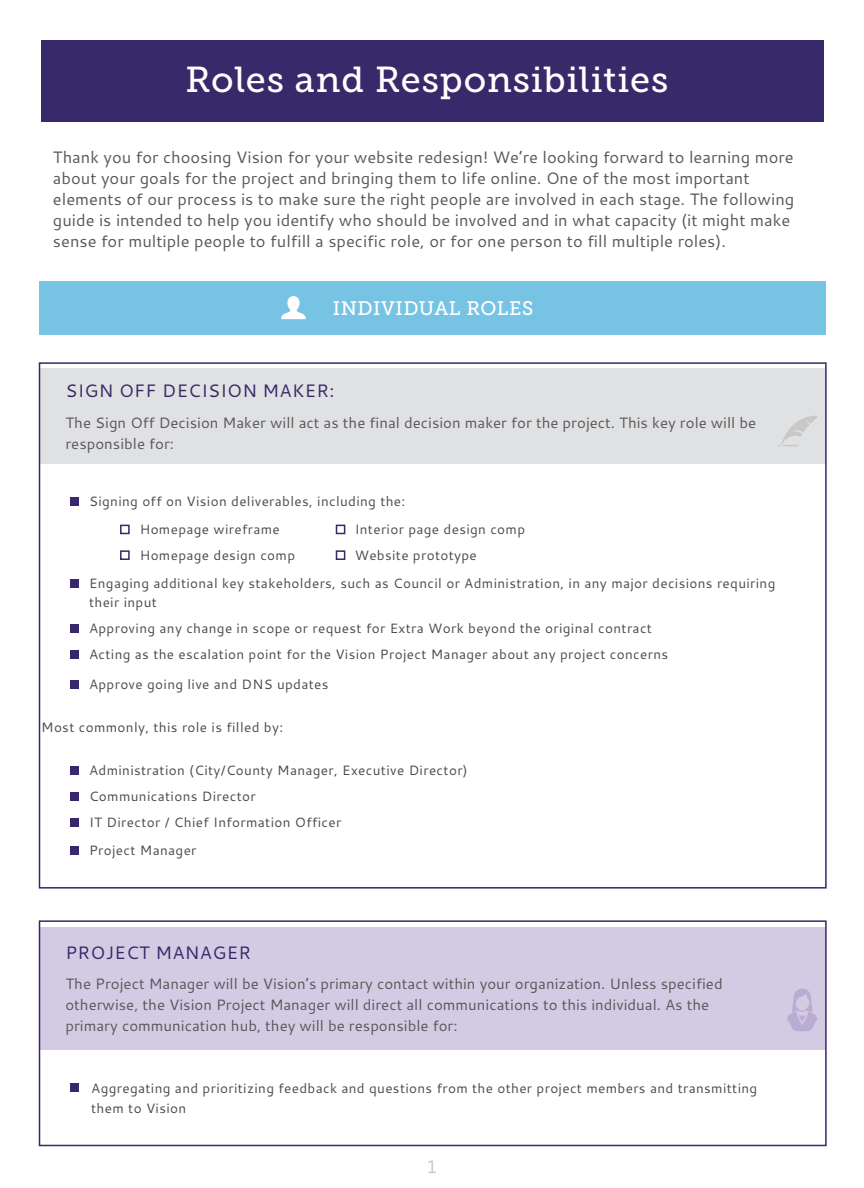
<style>
.page{position:relative;width:864px;height:1188px;background:#fff}
.page>*{position:absolute;margin:0;border:0;box-sizing:border-box;transform-origin:0 0}
.t1{font:36px "Museo Slab 500";letter-spacing:.025em;color:#fff}
.t2{font:19.5px "Museo Slab 500";letter-spacing:.025em;color:#fff}
.t3{font:18px "Cantarell";letter-spacing:.02em;color:#382768}
.t4{font:18px "Cantarell";color:#c8c8c5}
.t5{font:16.5px/21px "Cantarell";color:#59585a}
.t6{font:15px/21px "Cantarell";color:#59585a}
.t7{font:13.5px/19.5px "Cantarell";letter-spacing:.025em;color:#484c4f}
</style>
<div class="page">
<div style="left:40px;top:368px;width:786px;height:95px;background:#e0e1e2"></div>
<div style="left:40px;top:928px;width:786px;height:122px;background:#d3cbe4"></div>
<div style="left:39px;top:920px;width:788px;height:226px;border:2px solid #382768"></div>
<div style="left:39px;top:281px;width:787px;height:54px;background:#77c3e4"></div>
<div style="left:41px;top:40px;width:783px;height:81px;background:#37296a"></div>
<div style="left:71px;top:498px;width:8px;height:8px;background:#38276a"></div>
<div style="left:71px;top:579px;width:8px;height:8px;background:#38276a"></div>
<div style="left:71px;top:625px;width:8px;height:8px;background:#38276a"></div>
<div style="left:71px;top:651px;width:8px;height:8px;background:#38276a"></div>
<div style="left:71px;top:680px;width:8px;height:8px;background:#38276a"></div>
<div style="left:71px;top:766px;width:8px;height:8px;background:#38276a"></div>
<div style="left:71px;top:793px;width:8px;height:8px;background:#38276a"></div>
<div style="left:71px;top:819px;width:8px;height:8px;background:#38276a"></div>
<div style="left:71px;top:846px;width:8px;height:8px;background:#38276a"></div>
<div style="left:71px;top:1083px;width:8px;height:8px;background:#38276a"></div>
<div style="left:120px;top:525px;width:10px;height:9px;border:2px solid #38276a"></div>
<div style="left:120px;top:550px;width:10px;height:10px;border:2px solid #38276a"></div>
<div style="left:336px;top:525px;width:9px;height:9px;border:2px solid #38276a"></div>
<div style="left:336px;top:550px;width:9px;height:10px;border:2px solid #38276a"></div>
<svg style="left:281px;top:296px;width:25px;height:23px"></svg>
<svg style="left:778px;top:416px;width:39px;height:30px"></svg>
<svg style="left:787px;top:989px;width:30px;height:42px"></svg>
<h1 class="t1" style="left:186px;top:60px;width:484px">Roles and Responsibilities</h1>
<p class="t5" style="left:53px;top:146px;width:743px">Thank you for choosing Vision for your website redesign! We’re looking forward to learning more about your goals for the project and bringing them to life online. One of the most important elements of our process is to make sure the right people are involved in each stage. The following guide is intended to help you identify who should be involved and in what capacity (it might make sense for multiple people to fulfill a specific role, or for one person to fill multiple roles).</p>
<h2 class="t2" style="left:333px;top:297px;width:202px">INDIVIDUAL ROLES</h2>
<h3 class="t3" style="left:65px;top:378px;width:271px">SIGN OFF DECISION MAKER:</h3>
<p class="t6" style="left:65px;top:411px;width:692px">The Sign Off Decision Maker will act as the final decision maker for the project. This key role will be responsible for:</p>
<p class="t7" style="left:89px;top:491px;width:318px">Signing off on Vision deliverables, including the:</p>
<p class="t7" style="left:140px;top:519px;width:141px">Homepage wireframe</p>
<p class="t7" style="left:140px;top:545px;width:157px">Homepage design comp</p>
<p class="t7" style="left:355px;top:516px;width:172px;line-height:25.8px">Interior page design comp<br>Website prototype</p>
<p class="t7" style="left:89px;top:573px;width:688px">Engaging additional key stakeholders, such as Council or Administration, in any major decisions requiring their input</p>
<p class="t7" style="left:89px;top:615px;width:581px;line-height:26.1px">Approving any change in scope or request for Extra Work beyond the original contract<br>Acting as the escalation point for the Vision Project Manager about any project concerns</p>
<p class="t7" style="left:89px;top:674px;width:241px">Approve going live and DNS updates</p>
<p class="t7" style="left:41px;top:717px;width:243px">Most commonly, this role is filled by:</p>
<p class="t7" style="left:89px;top:756px;width:380px;line-height:26.2px">Administration (City/County Manager, Executive Director)<br>Communications Director<br>IT Director / Chief Information Officer</p>
<p class="t7" style="left:89px;top:840px;width:109px">Project Manager</p>
<h3 class="t3" style="left:65px;top:940px;width:187px">PROJECT MANAGER</h3>
<p class="t6" style="left:65px;top:973px;width:659px">The Project Manager will be Vision’s primary contact within your organization. Unless specified otherwise, the Vision Project Manager will direct all communications to this individual. As the primary communication hub, they will be responsible for:</p>
<p class="t7" style="left:91px;top:1078px;width:668px">Aggregating and prioritizing feedback and questions from the other project members and transmitting them to Vision</p>
<h3 class="t4" style="left:426px;top:1154px;width:13px">1</h3>
</div>
